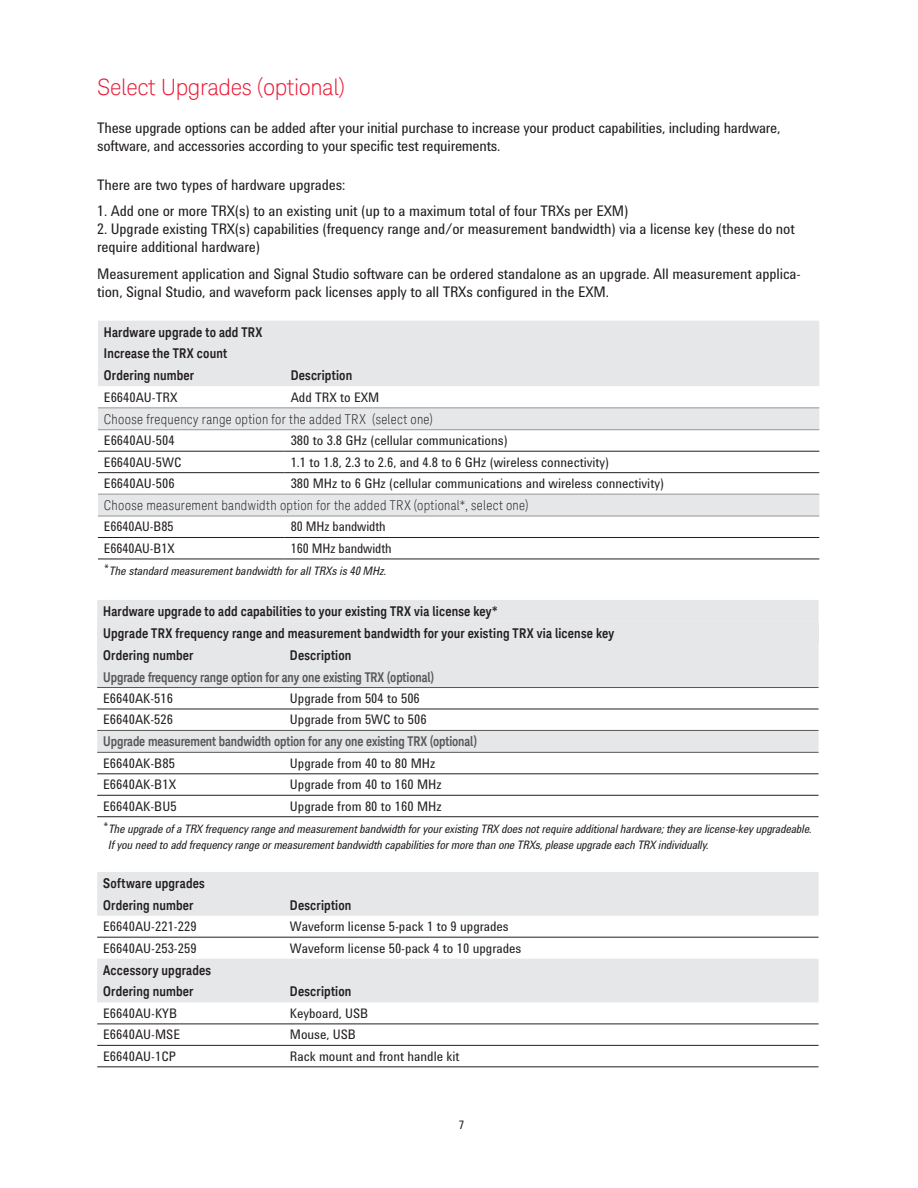
<style>
.page{position:relative;width:918px;height:1188px;background:#fff}
.page>*{position:absolute;margin:0;border:0;box-sizing:border-box;transform-origin:0 0}
.t1{font:300 22.5px "Keysight Sans";letter-spacing:-.02em;color:#ed1a36}
.t2{font:15px/18px "Agilent Condensed CFF";letter-spacing:-.005em;color:#231f20}
.t3{font:13.5px "Agilent Condensed CFF";color:#231f20}
.t4{font:700 13.5px/21.9px "Keysight Sans Condensed";letter-spacing:.015em;color:#231f20}
.t5{font:700 13.5px "Keysight Sans Condensed";letter-spacing:-.005em;color:#57585a}
.t6{font:300 condensed 13.5px "Keysight Sans";letter-spacing:.025em;color:#231f20}
.t7{font:italic 12px/16.2px "Agilent Condensed CFF";letter-spacing:-.015em;color:#231f20;scale:.96 1}
.t8{font:italic 12px "Agilent Condensed CFF";letter-spacing:-.015em;color:#231f20}
.t9{font:12px "Agilent Condensed CFF";color:#231f20}
.s1{font-style:normal;font-size:15px}
</style>
<div class="page">
<div style="left:98px;top:321px;width:721px;height:65px;background:#e6e7e9"></div>
<svg style="left:98px;top:408px;width:721px;height:108px"></svg>
<hr style="left:98px;top:451px;width:187px;height:1px;background:#231f20">
<hr style="left:285px;top:451px;width:534px;height:1px;background:#231f20">
<hr style="left:98px;top:472px;width:187px;height:1px;background:#231f20">
<hr style="left:285px;top:472px;width:534px;height:1px;background:#231f20">
<hr style="left:98px;top:537px;width:187px;height:1px;background:#231f20">
<hr style="left:285px;top:537px;width:534px;height:1px;background:#231f20">
<hr style="left:98px;top:559px;width:187px;height:1px;background:#231f20">
<hr style="left:285px;top:559px;width:534px;height:1px;background:#231f20">
<hr style="left:98px;top:407px;width:187px;height:1px;background:#939598">
<hr style="left:285px;top:407px;width:534px;height:1px;background:#939598">
<hr style="left:98px;top:429px;width:187px;height:1px;background:#939598">
<hr style="left:285px;top:429px;width:534px;height:1px;background:#939598">
<hr style="left:98px;top:494px;width:187px;height:1px;background:#939598">
<hr style="left:285px;top:494px;width:534px;height:1px;background:#939598">
<hr style="left:98px;top:516px;width:187px;height:1px;background:#939598">
<hr style="left:285px;top:516px;width:534px;height:1px;background:#939598">
<svg style="left:97px;top:600px;width:722px;height:402px"></svg>
<div style="left:97px;top:622px;width:722px;height:22px;background:#e6e7e9"></div>
<hr style="left:97px;top:709px;width:187px;height:1px;background:#231f20">
<hr style="left:284px;top:709px;width:535px;height:1px;background:#231f20">
<hr style="left:97px;top:773px;width:187px;height:1px;background:#231f20">
<hr style="left:284px;top:773px;width:535px;height:1px;background:#231f20">
<hr style="left:97px;top:795px;width:187px;height:1px;background:#231f20">
<hr style="left:284px;top:795px;width:535px;height:1px;background:#231f20">
<hr style="left:97px;top:816px;width:187px;height:1px;background:#231f20">
<hr style="left:284px;top:816px;width:535px;height:1px;background:#231f20">
<hr style="left:97px;top:937px;width:187px;height:1px;background:#231f20">
<hr style="left:284px;top:937px;width:535px;height:1px;background:#231f20">
<hr style="left:97px;top:1024px;width:187px;height:1px;background:#231f20">
<hr style="left:284px;top:1024px;width:535px;height:1px;background:#231f20">
<hr style="left:97px;top:1045px;width:187px;height:1px;background:#231f20">
<hr style="left:284px;top:1045px;width:535px;height:1px;background:#231f20">
<hr style="left:97px;top:687px;width:187px;height:1px;background:#57585a">
<hr style="left:284px;top:687px;width:535px;height:1px;background:#57585a">
<hr style="left:97px;top:730px;width:187px;height:1px;background:#57585a">
<hr style="left:284px;top:730px;width:535px;height:1px;background:#57585a">
<hr style="left:97px;top:752px;width:187px;height:1px;background:#57585a">
<hr style="left:284px;top:752px;width:535px;height:1px;background:#57585a">
<hr style="left:97px;top:1066px;width:187px;height:1px;background:#231f20">
<hr style="left:284px;top:1066px;width:535px;height:1px;background:#231f20">
<h1 class="t1" style="left:97px;top:74px;width:250px">Select Upgrades (optional)</h1>
<p class="t2" style="left:97px;top:119px;width:685px">These upgrade options can be added after your initial purchase to increase your product capabilities, including hardware, software, and accessories according to your specific test requirements.</p>
<p class="t2" style="left:97px;top:175px;width:250px">There are two types of hardware upgrades:</p>
<p class="t2" style="left:97px;top:201px;width:533px">1. Add one or more TRX(s) to an existing unit (up to a maximum total of four TRXs per EXM)</p>
<p class="t2" style="left:97px;top:219px;width:699px">2. Upgrade existing TRX(s) capabilities (frequency range and/or measurement bandwidth) via a license key (these do not require additional hardware)</p>
<p class="t2" style="left:97px;top:264px;width:705px">Measurement application and Signal Studio software can be ordered standalone as an upgrade. All measurement applica&shy;tion, Signal Studio, and waveform pack licenses apply to all TRXs configured in the EXM.</p>
<p class="t4" style="left:104px;top:321px;width:160px">Hardware upgrade to add TRX<br>Increase the TRX count<br>Ordering number</p>
<p class="t4" style="left:291px;top:365px;width:63px">Description</p>
<p class="t3" style="left:104px;top:387px;width:75px">E6640AU-TRX</p>
<p class="t3" style="left:291px;top:387px;width:90px">Add TRX to EXM</p>
<p class="t6" style="left:104px;top:411px;width:331px">Choose frequency range option for the added TRX (select one)</p>
<p class="t3" style="left:104px;top:430px;width:72px">E6640AU-504</p>
<p class="t3" style="left:291px;top:430px;width:218px">380 to 3.8 GHz (cellular communications)</p>
<p class="t3" style="left:104px;top:452px;width:79px">E6640AU-5WC</p>
<p class="t3" style="left:291px;top:452px;width:320px">1.1 to 1.8, 2.3 to 2.6, and 4.8 to 6 GHz (wireless connectivity)</p>
<p class="t3" style="left:104px;top:473px;width:72px">E6640AU-506</p>
<p class="t3" style="left:291px;top:473px;width:375px">380 MHz to 6 GHz (cellular communications and wireless connectivity)</p>
<p class="t6" style="left:104px;top:497px;width:426px">Choose measurement bandwidth option for the added TRX (optional*, select one)</p>
<p class="t3" style="left:104px;top:517px;width:71px">E6640AU-B85</p>
<p class="t3" style="left:291px;top:517px;width:96px">80 MHz bandwidth</p>
<p class="t3" style="left:104px;top:538px;width:72px">E6640AU-B1X</p>
<p class="t3" style="left:291px;top:538px;width:102px">160 MHz bandwidth</p>
<p class="t8" style="left:104px;top:562px;width:284px"><span class="s1">*</span>The standard measurement bandwidth for all TRXs is 40 MHz.</p>
<p class="t4" style="left:103px;top:600px;width:513px">Hardware upgrade to add capabilities to your existing TRX via license key*<br>Upgrade TRX frequency range and measurement bandwidth for your existing TRX via license key<br>Ordering number</p>
<p class="t4" style="left:290px;top:644px;width:63px">Description</p>
<p class="t5" style="left:103px;top:669px;width:332px">Upgrade frequency range option for any one existing TRX (optional)</p>
<p class="t3" style="left:103px;top:688px;width:71px">E6640AK-516</p>
<p class="t3" style="left:290px;top:688px;width:131px">Upgrade from 504 to 506</p>
<p class="t3" style="left:103px;top:710px;width:71px">E6640AK-526</p>
<p class="t3" style="left:290px;top:710px;width:138px">Upgrade from 5WC to 506</p>
<p class="t5" style="left:103px;top:733px;width:375px">Upgrade measurement bandwidth option for any one existing TRX (optional)</p>
<p class="t3" style="left:103px;top:753px;width:73px">E6640AK-B85</p>
<p class="t3" style="left:290px;top:753px;width:147px">Upgrade from 40 to 80 MHz</p>
<p class="t3" style="left:103px;top:774px;width:74px">E6640AK-B1X</p>
<p class="t3" style="left:290px;top:774px;width:153px">Upgrade from 40 to 160 MHz</p>
<p class="t3" style="left:103px;top:796px;width:75px">E6640AK-BU5</p>
<p class="t3" style="left:290px;top:796px;width:153px">Upgrade from 80 to 160 MHz</p>
<p class="t7" style="left:109px;top:821px;width:734px;text-indent:-5px"><span class="s1">*</span>The upgrade of a TRX frequency range and measurement bandwidth for your existing TRX does not require additional hardware; they are license-key upgradeable.<br>If you need to add frequency range or measurement bandwidth capabilities for more than one TRXs, please upgrade each TRX individually.</p>
<p class="t4" style="left:103px;top:872px;width:103px">Software upgrades<br>Ordering number</p>
<p class="t4" style="left:290px;top:894px;width:63px">Description</p>
<p class="t3" style="left:103px;top:916px;width:95px">E6640AU-221-229</p>
<p class="t3" style="left:290px;top:916px;width:220px">Waveform license 5-pack 1 to 9 upgrades</p>
<p class="t3" style="left:103px;top:938px;width:95px">E6640AU-253-259</p>
<p class="t3" style="left:290px;top:938px;width:233px">Waveform license 50-pack 4 to 10 upgrades</p>
<p class="t4" style="left:103px;top:959px;width:110px">Accessory upgrades<br>Ordering number</p>
<p class="t4" style="left:290px;top:981px;width:63px">Description</p>
<p class="t3" style="left:103px;top:1003px;width:75px">E6640AU-KYB</p>
<p class="t3" style="left:290px;top:1003px;width:80px">Keyboard, USB</p>
<p class="t3" style="left:103px;top:1025px;width:78px">E6640AU-MSE</p>
<p class="t3" style="left:290px;top:1025px;width:68px">Mouse, USB</p>
<p class="t3" style="left:103px;top:1046px;width:74px">E6640AU-1CP</p>
<p class="t3" style="left:290px;top:1046px;width:171px">Rack mount and front handle kit</p>
<p class="t9" style="left:459px;top:1115px;width:7px">7</p>
</div>
